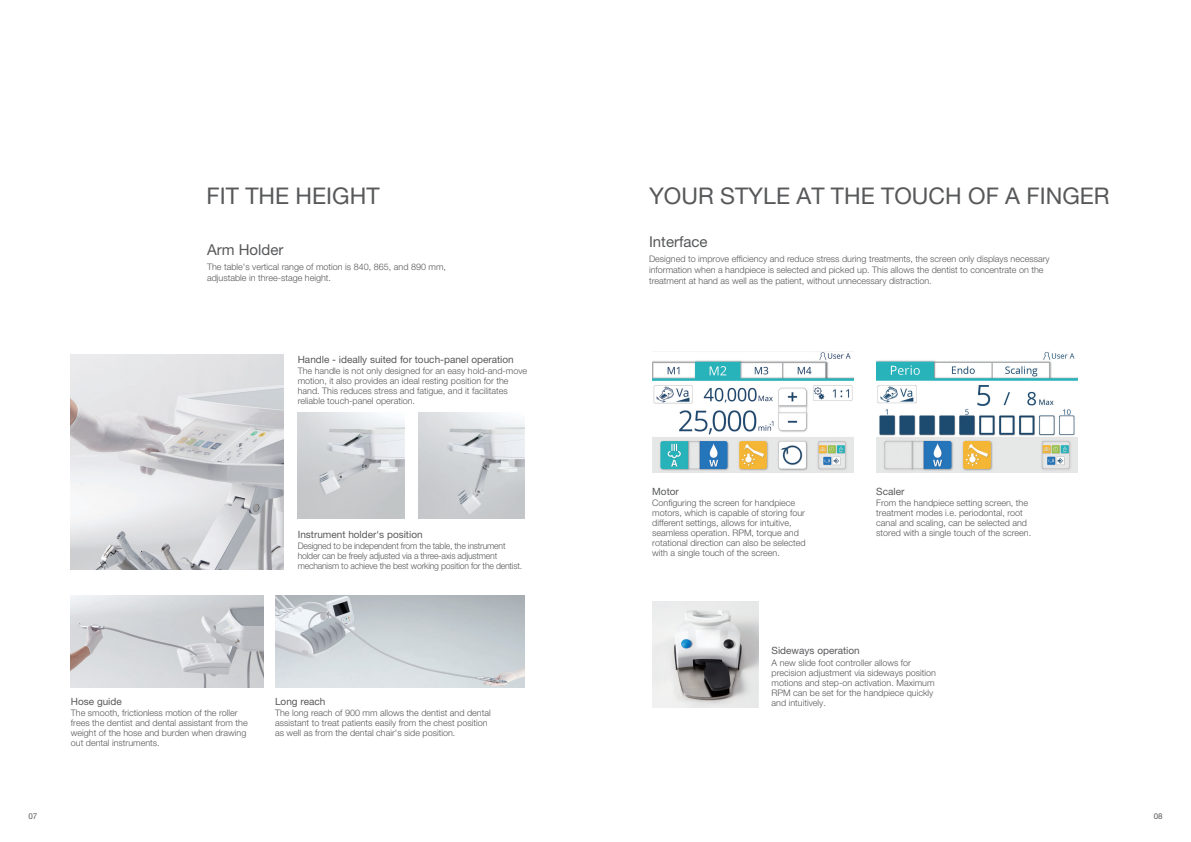
<style>
.page{position:relative;width:1191px;height:842px;background:#fff}
.page>*{position:absolute;margin:0;border:0;box-sizing:border-box;transform-origin:0 0}
.t1{font:23px "Helvetica Neue LT Pro";color:#57585a}
.t2{font:15px "Helvetica Neue LT Pro";color:#57585a}
.t3{font:10px "Helvetica Neue LT Pro";color:#57585a}
.t4{font:300 9px/10px "Helvetica Neue LT Pro";color:#57585a}
.t5{font:300 9px/10px "Helvetica Neue LT Pro";letter-spacing:-.02em;color:#57585a;scale:.96 1}
.t6{font:8px "Helvetica Neue LT Pro";color:#57585a}
</style>
<div class="page">
<img style="left:418px;top:412px;width:106px;height:107px">
<img style="left:298px;top:412px;width:106px;height:107px">
<img style="left:652px;top:601px;width:106px;height:107px">
<img style="left:652px;top:351px;width:201px;height:121px">
<img style="left:876px;top:352px;width:201px;height:120px">
<img style="left:71px;top:354px;width:212px;height:215px">
<img style="left:71px;top:596px;width:193px;height:92px">
<img style="left:275px;top:596px;width:249px;height:92px">
<h1 class="t1" style="left:207px;top:182px;width:174px">FIT THE HEIGHT</h1>
<h2 class="t2" style="left:207px;top:240px;width:78px">Arm Holder</h2>
<p class="t4" style="left:207px;top:261px;width:240px;line-height:11px">The table's vertical range of motion is 840, 865, and 890 mm, adjustable in three-stage height.</p>
<p class="t3" style="left:298px;top:353px;width:217px">Handle - ideally suited for touch-panel operation</p>
<p class="t4" style="left:298px;top:366px;width:231px">The handle is not only designed for an easy hold-and-move motion, it also provides an ideal resting position for the hand. This reduces stress and fatigue, and it facilitates reliable touch-panel operation.</p>
<p class="t3" style="left:298px;top:528px;width:126px">Instrument holder's position</p>
<p class="t5" style="left:298px;top:540px;width:235px">Designed to be independent from the table, the instrument holder can be freely adjusted via a three-axis adjustment mechanism to achieve the best working position for the dentist.</p>
<p class="t3" style="left:71px;top:695px;width:52px">Hose guide</p>
<p class="t4" style="left:71px;top:708px;width:178px">The smooth, frictionless motion of the roller frees the dentist and dental assistant from the weight of the hose and burden when drawing out dental instruments.</p>
<p class="t3" style="left:275px;top:695px;width:52px">Long reach</p>
<p class="t4" style="left:275px;top:708px;width:217px">The long reach of 900 mm allows the dentist and dental assistant to treat patients easily from the chest position as well as from the dental chair's side position.</p>
<h1 class="t1" style="left:649px;top:182px;width:462px">YOUR STYLE AT THE TOUCH OF A FINGER</h1>
<h2 class="t2" style="left:649px;top:232px;width:60px">Interface</h2>
<p class="t4" style="left:649px;top:253px;width:402px;line-height:11px">Designed to improve efficiency and reduce stress during treatments, the screen only displays necessary information when a handpiece is selected and picked up. This allows the dentist to concentrate on the treatment at hand as well as the patient, without unnecessary distraction.</p>
<p class="t3" style="left:652px;top:485px;width:28px">Motor</p>
<p class="t4" style="left:652px;top:497px;width:155px">Configuring the screen for handpiece motors, which is capable of storing four different settings, allows for intuitive, seamless operation. RPM, torque and rotational direction can also be selected with a single touch of the screen.</p>
<p class="t3" style="left:876px;top:485px;width:30px">Scaler</p>
<p class="t4" style="left:876px;top:497px;width:156px">From the handpiece setting screen, the treatment modes i.e. periodontal, root canal and scaling, can be selected and stored with a single touch of the screen.</p>
<p class="t3" style="left:771px;top:645px;width:90px">Sideways operation</p>
<p class="t4" style="left:771px;top:657px;width:166px">A new slide foot controller allows for precision adjustment via sideways position motions and step-on activation. Maximum RPM can be set for the handpiece quickly and intuitively.</p>
<p class="t6" style="left:28px;top:811px;width:10px">07</p>
<p class="t6" style="left:1153px;top:811px;width:10px">08</p>
</div>
